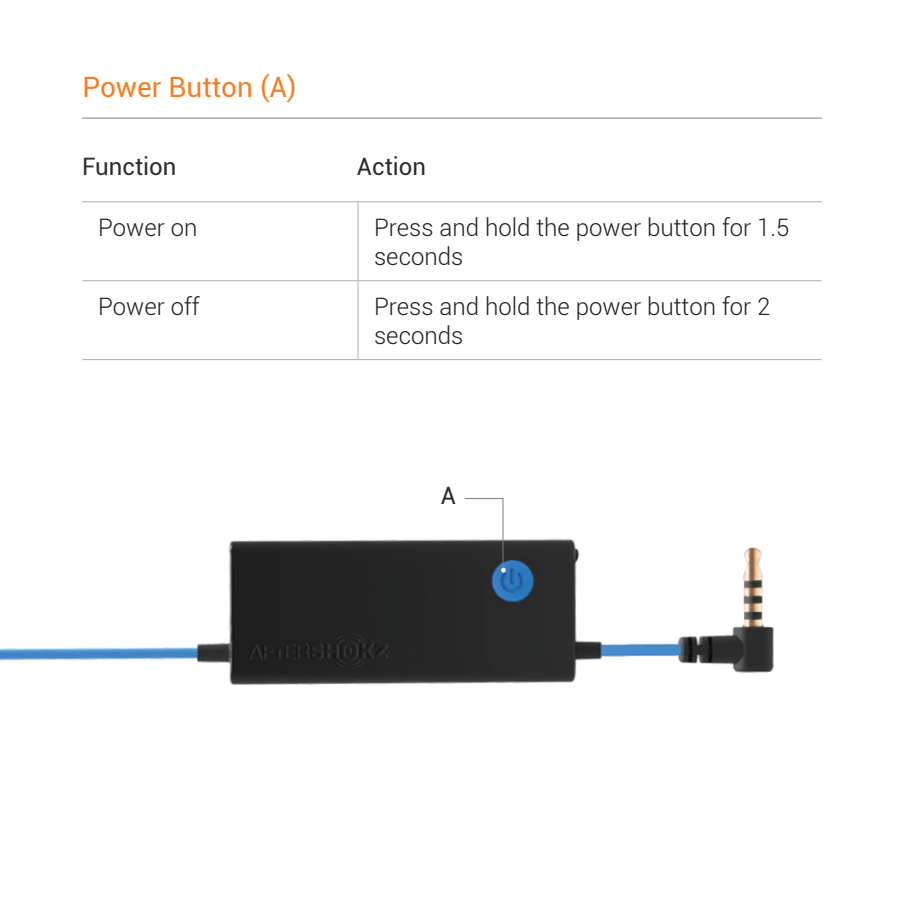
<style>
.page{position:relative;width:908px;height:908px;background:#fff}
.page>*{position:absolute;margin:0;border:0;box-sizing:border-box;transform-origin:0 0}
.t1{font:28px "Roboto";color:#f48026}
.t2{font:300 24px/28.8px "Roboto";color:#231f20}
.t3{font:24px "Roboto";color:#2b2c2b}
</style>
<div class="page">
<hr style="left:357px;top:202px;width:1px;height:78px;background:#aeadad">
<hr style="left:82px;top:280px;width:276px;height:1px;background:#aeadad">
<hr style="left:358px;top:280px;width:463px;height:1px;background:#aeadad">
<hr style="left:357px;top:281px;width:1px;height:78px;background:#aeadad">
<hr style="left:82px;top:359px;width:276px;height:1px;background:#aeadad">
<hr style="left:358px;top:359px;width:463px;height:1px;background:#aeadad">
<hr style="left:82px;top:201px;width:276px;height:1px;background:#aeadad">
<hr style="left:358px;top:201px;width:463px;height:1px;background:#aeadad">
<hr style="left:82px;top:117px;width:739px;height:2px;background:#7d7c7a">
<img style="left:0;top:538px;width:774px;height:147px">
<svg style="left:463px;top:498px;width:42px;height:74px"></svg>
<p class="t1" style="left:82px;top:67px;width:215px">Power Button (A)</p>
<p class="t3" style="left:82px;top:150px;width:96px">Function</p>
<p class="t3" style="left:357px;top:150px;width:71px">Action</p>
<p class="t2" style="left:98px;top:212px;width:101px">Power on</p>
<p class="t2" style="left:374px;top:212px;width:417px">Press and hold the power button for 1.5 seconds</p>
<p class="t2" style="left:98px;top:291px;width:103px">Power off</p>
<p class="t2" style="left:374px;top:291px;width:397px">Press and hold the power button for 2 seconds</p>
<p class="t3" style="left:440px;top:479px;width:17px">A</p>
</div>
